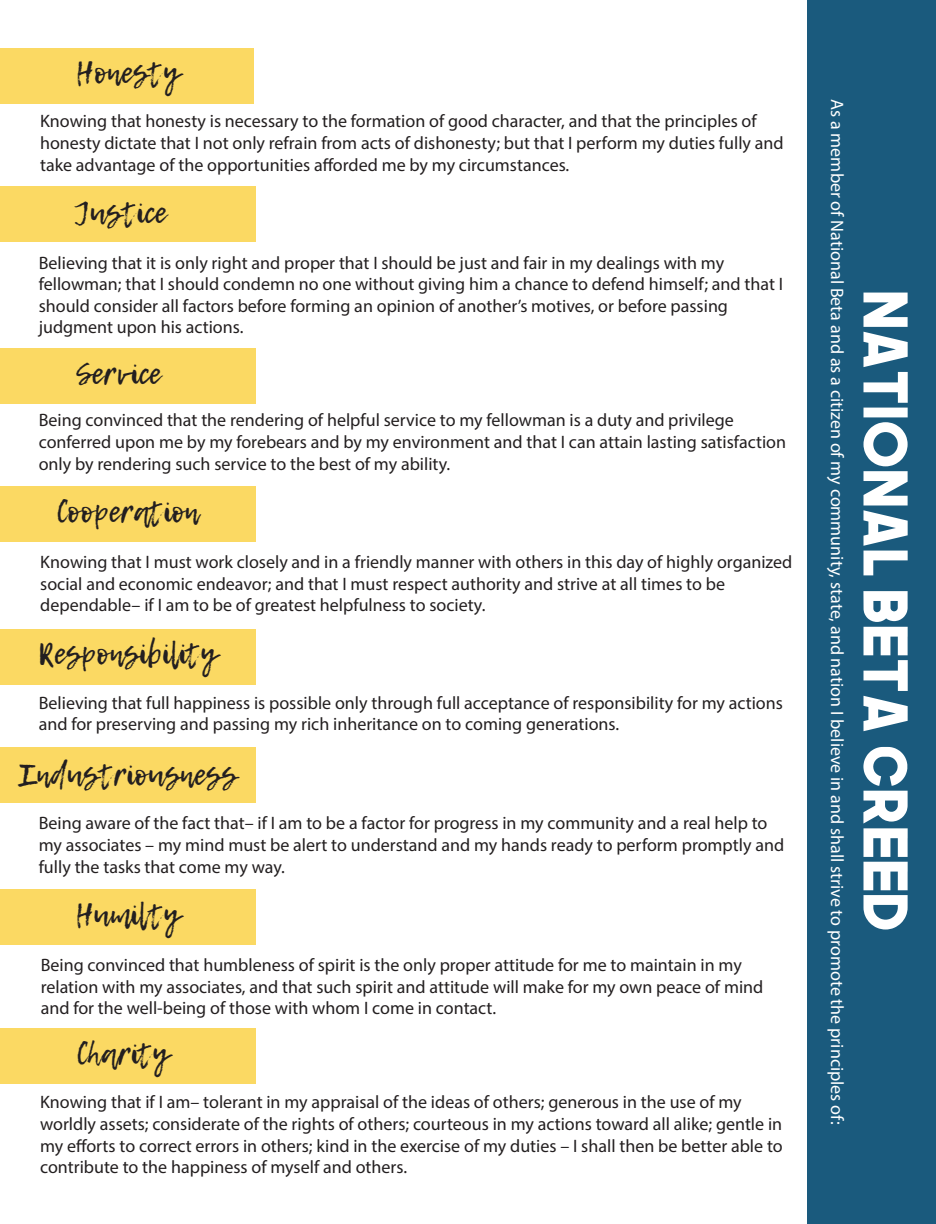
<style>
.page{position:relative;width:936px;height:1224px;background:#fff}
.page>*{position:absolute;margin:0;border:0;box-sizing:border-box;transform-origin:0 0}
.t1{font:60px "The Next Font";color:#fff}
.t2{font:30px "Lemon Tuesday";color:#231f20}
.t3{font:18px/21.6px "Myriad Pro";color:#231f20}
.t4{font:18px "Myriad Pro";color:#fff}
</style>
<div class="page">
<div style="left:0;top:348px;width:255px;height:55px;background:#fbd963"></div>
<div style="left:0;top:486px;width:255px;height:56px;background:#fbd963"></div>
<div style="left:0;top:629px;width:255px;height:55px;background:#fbd963"></div>
<div style="left:0;top:747px;width:255px;height:56px;background:#fbd963"></div>
<div style="left:0;top:890px;width:255px;height:55px;background:#fbd963"></div>
<div style="left:0;top:1028px;width:255px;height:56px;background:#fbd963"></div>
<div style="left:0;top:186px;width:255px;height:56px;background:#fbd963"></div>
<div style="left:0;top:48px;width:254px;height:55px;background:#fbd963"></div>
<div style="left:808px;top:0;width:128px;height:1224px;background:#1a5a7d"></div>
<h2 class="t2" style="left:76px;top:55px;width:105px">Honesty</h2>
<p class="t3" style="left:40px;top:110px;width:745px">Knowing that honesty is necessary to the formation of good character, and that the principles of honesty dictate that I not only refrain from acts of dishonesty; but that I perform my duties fully and take advantage of the opportunities afforded me by my circumstances.</p>
<h2 class="t2" style="left:75px;top:195px;width:93px">Justice</h2>
<p class="t3" style="left:39px;top:252px;width:746px">Believing that it is only right and proper that I should be just and fair in my dealings with my fellowman; that I should condemn no one without giving him a chance to defend himself; and that I should consider all factors before forming an opinion of another’s motives, or before passing judgment upon his actions.</p>
<h2 class="t2" style="left:76px;top:356px;width:86px">Service</h2>
<p class="t3" style="left:39px;top:409px;width:749px">Being convinced that the rendering of helpful service to my fellowman is a duty and privilege conferred upon me by my forebears and by my environment and that I can attain lasting satisfaction only by rendering such service to the best of my ability.</p>
<h2 class="t2" style="left:56px;top:494px;width:144px">Cooperation</h2>
<p class="t3" style="left:40px;top:551px;width:754px">Knowing that I must work closely and in a friendly manner with others in this day of highly organized social and economic endeavor; and that I must respect authority and strive at all times to be dependable– if I am to be of greatest helpfulness to society.</p>
<h2 class="t2" style="left:38px;top:636px;width:180px">Responsibility</h2>
<p class="t3" style="left:39px;top:691px;width:746px">Believing that full happiness is possible only through full acceptance of responsibility for my actions and for preserving and passing my rich inheritance on to coming generations.</p>
<h2 class="t2" style="left:19px;top:757px;width:219px">Industriousness</h2>
<p class="t3" style="left:39px;top:812px;width:747px">Being aware of the fact that– if I am to be a factor for progress in my community and a real help to my associates – my mind must be alert to understand and my hands ready to perform promptly and fully the tasks that come my way.</p>
<h2 class="t2" style="left:76px;top:898px;width:106px">Humilty</h2>
<p class="t3" style="left:41px;top:954px;width:724px">Being convinced that humbleness of spirit is the only proper attitude for me to maintain in my relation with my associates, and that such spirit and attitude will make for my own peace of mind and for the well-being of those with whom I come in contact.</p>
<h2 class="t2" style="left:76px;top:1036px;width:94px">Charity</h2>
<p class="t3" style="left:40px;top:1091px;width:744px">Knowing that if I am– tolerant in my appraisal of the ideas of others; generous in the use of my worldly assets; considerate of the rights of others; courteous in my actions toward all alike; gentle in my efforts to correct errors in others; kind in the exercise of my duties – I shall then be better able to contribute to the happiness of myself and others.</p>
<p class="t4" style="left:848px;top:99px;width:1027px;rotate:90deg">As a member of National Beta and as a citizen of my community, state, and nation I believe in and shall strive to promote the principles of:</p>
<h1 class="t1" style="left:926px;top:290px;width:643px;rotate:90deg">National Beta Creed</h1>
</div>
